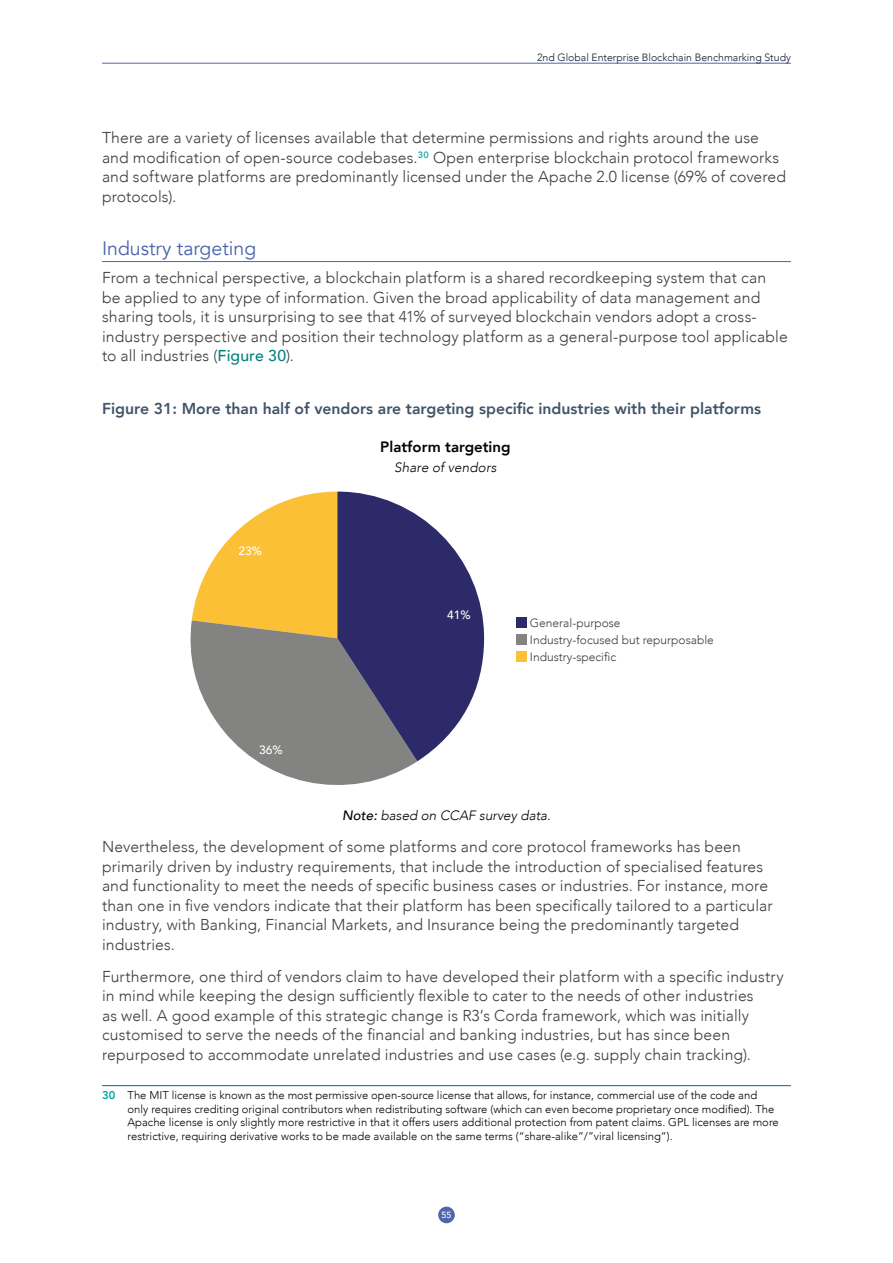
<style>
.page{position:relative;width:893px;height:1263px;background:#fff}
.page>*{position:absolute;margin:0;border:0;box-sizing:border-box;transform-origin:0 0}
.t1{font:19.5px "Avenir";color:#4c64ad}
.t2{font:300 15.75px/19.5px "Avenir";letter-spacing:.005em;color:#3c3c3b}
.t3{font:800 15.75px "Avenir";color:#425469}
.t4{font:800 15px "Avenir";color:#000}
.t5{font:italic 300 13.5px "Avenir";color:#000}
.t6{font:300 12px/17px "Avenir";color:#3c3c3b}
.t7{font:500 12px "Avenir";color:#fff}
.t8{font:300 11.25px/13.5px "Avenir";color:#000}
.t9{font:300 10.5px "Avenir";color:#0f1927}
.t10{font:500 9px "Avenir";color:#fff}
.s1{font-weight:500;color:#00817c}
.s2{font-weight:500}
.s3{font-weight:800;color:#00a69e}
</style>
<div class="page">
<hr style="left:102px;top:63px;width:689px;height:1px;background:#4f66ae">
<div style="left:438px;top:1206px;width:17px;height:17px;background:#4f66ae;border-radius:50%"></div>
<hr style="left:102px;top:261px;width:689px;height:1px;background:#4c64ad">
<hr style="left:102px;top:1085px;width:689px;height:1px;background:#026596">
<div style="left:516px;top:618px;width:11px;height:10px;background:#2c2a69"></div>
<div style="left:516px;top:635px;width:11px;height:10px;background:#838382"></div>
<div style="left:516px;top:652px;width:11px;height:10px;background:#fcc037"></div>
<svg style="left:190px;top:492px;width:294px;height:293px"></svg>
<p class="t9" style="left:537px;top:51px;width:255px">2nd Global Enterprise Blockchain Benchmarking Study</p>
<p class="t2" style="left:102px;top:128px;width:686px">There are a variety of licenses available that determine permissions and rights around the use and modification of open-source codebases.<sup>30</sup> Open enterprise blockchain protocol frameworks and software platforms are predominantly licensed under the Apache 2.0 license (69% of covered protocols).</p>
<p class="t1" style="left:102px;top:237px;width:156px">Industry targeting</p>
<p class="t2" style="left:102px;top:268px;width:687px">From a technical perspective, a blockchain platform is a shared recordkeeping system that can be applied to any type of information. Given the broad applicability of data management and sharing tools, it is unsurprising to see that 41% of surveyed blockchain vendors adopt a cross&shy;industry perspective and position their technology platform as a general-purpose tool applicable to all industries (<span class="s1">Figure 30</span>).</p>
<p class="t3" style="left:102px;top:396px;width:660px">Figure 31: More than half of vendors are targeting specific industries with their platforms</p>
<p class="t7" style="left:238px;top:540px;width:25px">23%</p>
<p class="t7" style="left:259px;top:739px;width:25px">36%</p>
<p class="t4" style="left:380px;top:435px;width:132px">Platform targeting</p>
<p class="t5" style="left:394px;top:459px;width:104px">Share of vendors</p>
<p class="t7" style="left:447px;top:604px;width:25px">41%</p>
<p class="t6" style="left:530px;top:615px;width:186px">General-purpose<br>Industry-focused but repurposable<br>Industry-specific</p>
<p class="t5" style="left:342px;top:807px;width:210px"><span class="s2">Note:</span> based on CCAF survey data.</p>
<p class="t2" style="left:102px;top:837px;width:672px">Nevertheless, the development of some platforms and core protocol frameworks has been primarily driven by industry requirements, that include the introduction of specialised features and functionality to meet the needs of specific business cases or industries. For instance, more than one in five vendors indicate that their platform has been specifically tailored to a particular industry, with Banking, Financial Markets, and Insurance being the predominantly targeted industries.</p>
<p class="t2" style="left:102px;top:966px;width:683px">Furthermore, one third of vendors claim to have developed their platform with a specific industry in mind while keeping the design sufficiently flexible to cater to the needs of other industries<br>as well. A good example of this strategic change is R3’s Corda framework, which was initially customised to serve the needs of the financial and banking industries, but has since been repurposed to accommodate unrelated industries and use cases (e.g. supply chain tracking).</p>
<p class="t8" style="left:128px;top:1088px;width:653px;text-indent:-26px"><span class="s3">30</span> The MIT license is known as the most permissive open-source license that allows, for instance, commercial use of the code and only requires crediting original contributors when redistributing software (which can even become proprietary once modified). The Apache license is only slightly more restrictive in that it offers users additional protection from patent claims. GPL licenses are more restrictive, requiring derivative works to be made available on the same terms (“share-alike”/”viral licensing”).</p>
<p class="t10" style="left:441px;top:1207px;width:12px">55</p>
</div>
